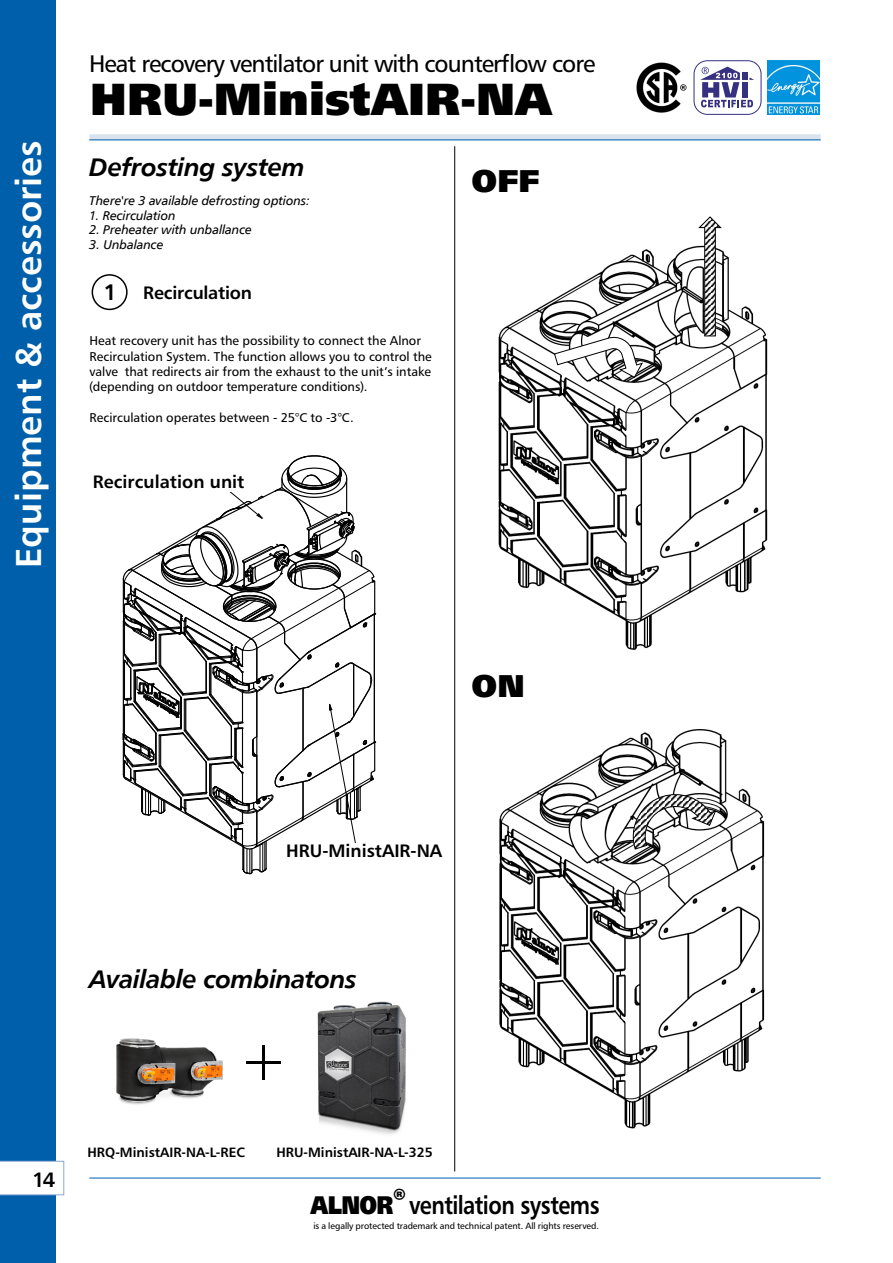
<style>
.page{position:relative;width:893px;height:1263px;background:#fff}
.page>*{position:absolute;margin:0;border:0;box-sizing:border-box;transform-origin:0 0}
.t1{font:900 45px "Humanist 777 TL";color:#000}
.t2{font:700 36px "Humanist 777 TL";color:#fff}
.t3{font:900 31.5px "Humanist 777 TL";color:#000}
.t4{font:25.5px "Humanist 777 TL Bold Italic B";letter-spacing:-.02em;color:#000}
.t5{font:700 25.5px "Humanist 777 TL";letter-spacing:-.025em;color:#000;scale:.85 1}
.t6{font:24px "Humanist 777 TL";letter-spacing:-.04em;color:#000}
.t7{font:700 22.5px "Humanist 777 TL";color:#000}
.t8{font:21px "Humanist 777 TL Bold B";color:#000}
.t9{font:700 18px "Humanist 777 TL";color:#000}
.t10{font:700 13.5px "Humanist 777 TL";color:#000}
.t11{font:12.75px/15.3px "Humanist 777 TL";color:#000}
.t12{font:12.75px "Humanist 777 TL Italic B";letter-spacing:-.005em;color:#000}
.t13{font:10.95px "Tahoma";letter-spacing:.005em;color:#000}
.t14{font:9px "Humanist 777 TL";letter-spacing:-.01em;color:#000}
.s1{font-weight:900}
</style>
<div class="page">
<div style="left:0;top:0;width:55px;height:1263px;background:#005faa"></div>
<div style="left:89px;top:134px;width:732px;height:6px;background:#d9e3ed"></div>
<hr style="left:89px;top:140px;width:732px;height:1px;background:#005faa">
<hr style="left:89px;top:1178px;width:732px;height:1px;background:#005faa">
<hr style="left:454px;top:146px;width:1px;height:1025px;background:#000">
<svg style="left:0;top:1161px;width:64px;height:34px"></svg>
<hr style="left:262px;top:1045px;width:2px;height:34px;background:#000">
<hr style="left:246px;top:1061px;width:34px;height:2px;background:#000">
<div style="left:92px;top:274px;width:36px;height:36px;border:2px solid #000;border-radius:50%"></div>
<img style="left:116px;top:1038px;width:107px;height:67px">
<img style="left:317px;top:1001px;width:89px;height:133px">
<img style="left:499px;top:728px;width:266px;height:401px">
<svg style="left:628px;top:790px;width:89px;height:60px"></svg>
<svg style="left:122px;top:455px;width:254px;height:420px"></svg>
<img style="left:498px;top:245px;width:270px;height:405px">
<svg style="left:553px;top:334px;width:91px;height:44px"></svg>
<svg style="left:698px;top:216px;width:25px;height:121px"></svg>
<div style="left:93px;top:474px;width:153px;height:18px;background:#fff"></div>
<div style="left:286px;top:843px;width:165px;height:23px;background:#fff"></div>
<div style="left:694px;top:60px;width:67px;height:55px;border:1px solid #363081;border-radius:13px"></div>
<svg style="left:700px;top:67px;width:54px;height:40px"></svg>
<img style="left:768px;top:60px;width:52px;height:55px">
<img style="left:636px;top:62px;width:51px;height:51px">
<h2 class="t2" style="left:5px;top:568px;width:429px;rotate:-90deg">Equipment &amp; accessories</h2>
<h3 class="t6" style="left:89px;top:48px;width:508px">Heat recovery ventilator unit with counterflow core</h3>
<h1 class="t1" style="left:90px;top:68px;width:463px">HRU-MinistAIR-NA</h1>
<h3 class="t4" style="left:89px;top:150px;width:217px">Defrosting system</h3>
<p class="t12" style="left:89px;top:193px;width:223px">There're 3 available defrosting options:</p>
<p class="t12" style="left:89px;top:207px;width:88px">1. Recirculation</p>
<p class="t12" style="left:89px;top:221px;width:164px">2. Preheater with unballance</p>
<p class="t12" style="left:89px;top:236px;width:76px">3. Unbalance</p>
<h3 class="t9" style="left:143px;top:281px;width:110px">Recirculation</h3>
<p class="t11" style="left:89px;top:333px;width:344px">Heat recovery unit has the possibility to connect the Alnor Recirculation System. The function allows you to control the valve that redirects air from the exhaust to the unit’s intake (depending on outdoor temperature conditions).</p>
<p class="t11" style="left:90px;top:409px;width:266px">Recirculation operates between - 25°C to -3°C.</p>
<h3 class="t7" style="left:103px;top:277px;width:15px">1</h3>
<p class="t13" style="left:361px;top:362px;width:7px">3</p>
<p class="t13" style="left:201px;top:362px;width:7px">4</p>
<h3 class="t9" style="left:93px;top:470px;width:153px">Recirculation unit</h3>
<p class="t13" style="left:126px;top:475px;width:85px">Recirculation unit</p>
<h3 class="t3" style="left:472px;top:160px;width:69px">OFF</h3>
<h3 class="t3" style="left:472px;top:665px;width:55px">ON</h3>
<h3 class="t9" style="left:286px;top:839px;width:158px">HRU-MinistAIR-NA</h3>
<p class="t13" style="left:364px;top:843px;width:73px">HRU-MinistAIR</p>
<h3 class="t4" style="left:89px;top:962px;width:269px">Available combinatons</h3>
<h3 class="t8" style="left:32px;top:1166px;width:25px">14</h3>
<p class="t10" style="left:87px;top:1143px;width:159px">HRQ-MinistAIR-NA-L-REC</p>
<p class="t10" style="left:276px;top:1143px;width:158px">HRU-MinistAIR-NA-L-325</p>
<h3 class="t5" style="left:310px;top:1189px;width:342px"><span class="s1">ALNOR</span><sup>®</sup> ventilation systems</h3>
<p class="t14" style="left:314px;top:1220px;width:287px">is a legally protected trademark and technical patent. All rights reserved.</p>
</div>
